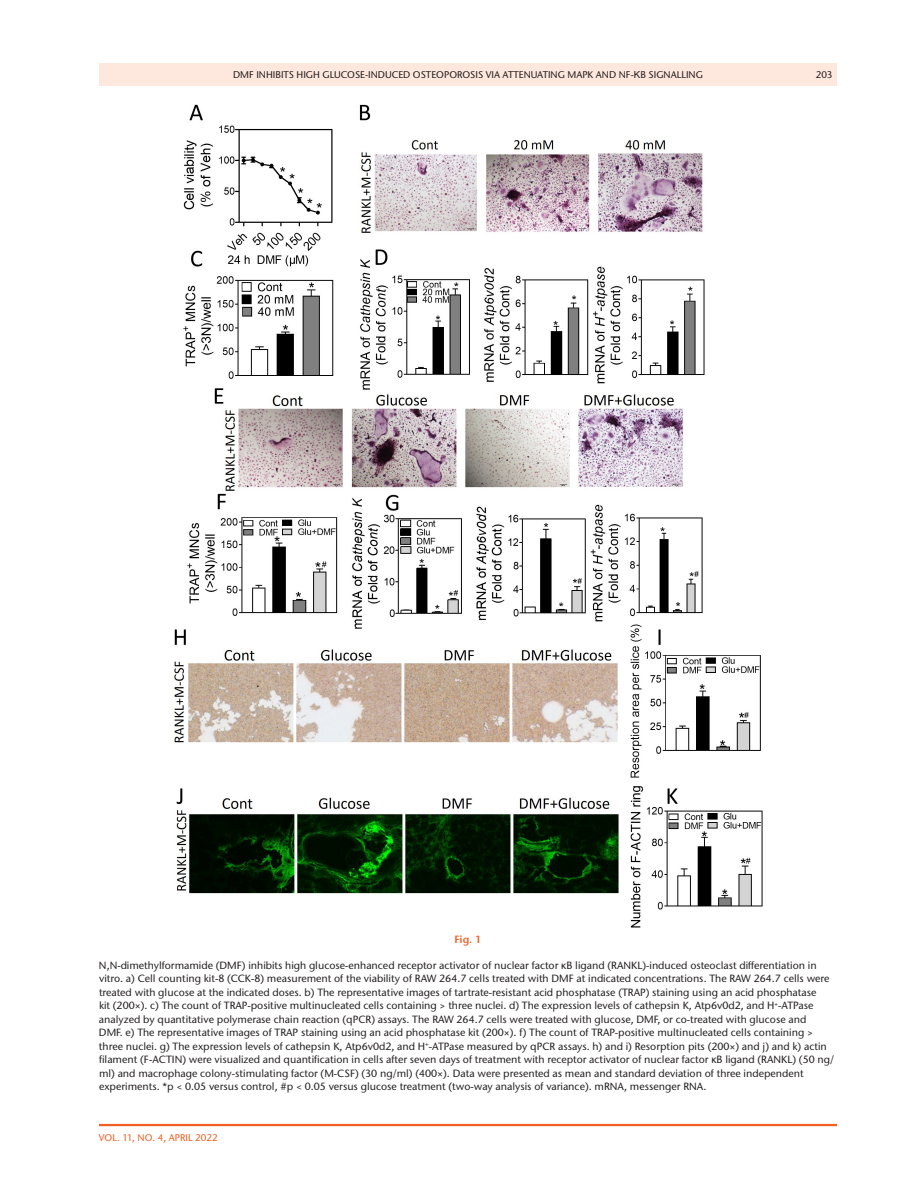
<style>
.page{position:relative;width:918px;height:1188px;background:#fff}
.page>*{position:absolute;margin:0;border:0;box-sizing:border-box;transform-origin:0 0}
.t1{font:500 10.5px/13.5px "Stone Sans ITC Pro";color:#231f20}
.t2{font:600 10.5px "Stone Sans ITC Pro";color:#f15f23}
.t3{font:500 9.75px "Stone Sans ITC Pro";color:#231f20}
.t4{font:500 9.75px "Stone Sans ITC Pro";color:#f15f23}
.s1{font-family:"Arial Unicode MS";font-weight:400}
</style>
<div class="page">
<hr style="left:99px;top:1124px;width:738px;height:2px;background:#f15f23">
<div style="left:99px;top:63px;width:738px;height:23px;background:#fee7dc"></div>
<img style="left:174px;top:104px;width:589px;height:824px">
<p class="t3" style="left:233px;top:68px;width:471px">DMF INHIBITS HIGH GLUCOSE-INDUCED OSTEOPOROSIS VIA ATTENUATING MAPK AND NF-<span class="s1">Κ</span>B SIGNALLING</p>
<p class="t3" style="left:816px;top:68px;width:18px">203</p>
<p class="t2" style="left:454px;top:933px;width:29px">Fig. 1</p>
<p class="t1" style="left:99px;top:958px;width:737px">N,N-dimethylformamide (DMF) inhibits high glucose-enhanced receptor activator of nuclear factor <span class="s1">κ</span>B ligand (RANKL)-induced osteoclast differentiation in vitro. a) Cell counting kit-8 (CCK-8) measurement of the viability of RAW 264.7 cells treated with DMF at indicated concentrations. The RAW 264.7 cells were treated with glucose at the indicated doses. b) The representative images of tartrate-resistant acid phosphatase (TRAP) staining using an acid phosphatase<br>kit (200×). c) The count of TRAP-positive multinucleated cells containing &gt; three nuclei. d) The expression levels of cathepsin K, Atp6v0d2, and H<sup>+</sup>-ATPase analyzed by quantitative polymerase chain reaction (qPCR) assays. The RAW 264.7 cells were treated with glucose, DMF, or co-treated with glucose and<br>DMF. e) The representative images of TRAP staining using an acid phosphatase kit (200×). f) The count of TRAP-positive multinucleated cells containing &gt; three nuclei. g) The expression levels of cathepsin K, Atp6v0d2, and H<sup>+</sup>-ATPase measured by qPCR assays. h) and i) Resorption pits (200×) and j) and k) actin filament (F-ACTIN) were visualized and quantification in cells after seven days of treatment with receptor activator of nuclear factor <span class="s1">κ</span>B ligand (RANKL) (50 ng/ ml) and macrophage colony-stimulating factor (M-CSF) (30 ng/ml) (400×). Data were presented as mean and standard deviation of three independent experiments. *p &lt; 0.05 versus control, #p &lt; 0.05 versus glucose treatment (two-way analysis of variance). mRNA, messenger RNA.</p>
<p class="t4" style="left:99px;top:1132px;width:120px">VOL. 11, NO. 4, APRIL 2022</p>
</div>
